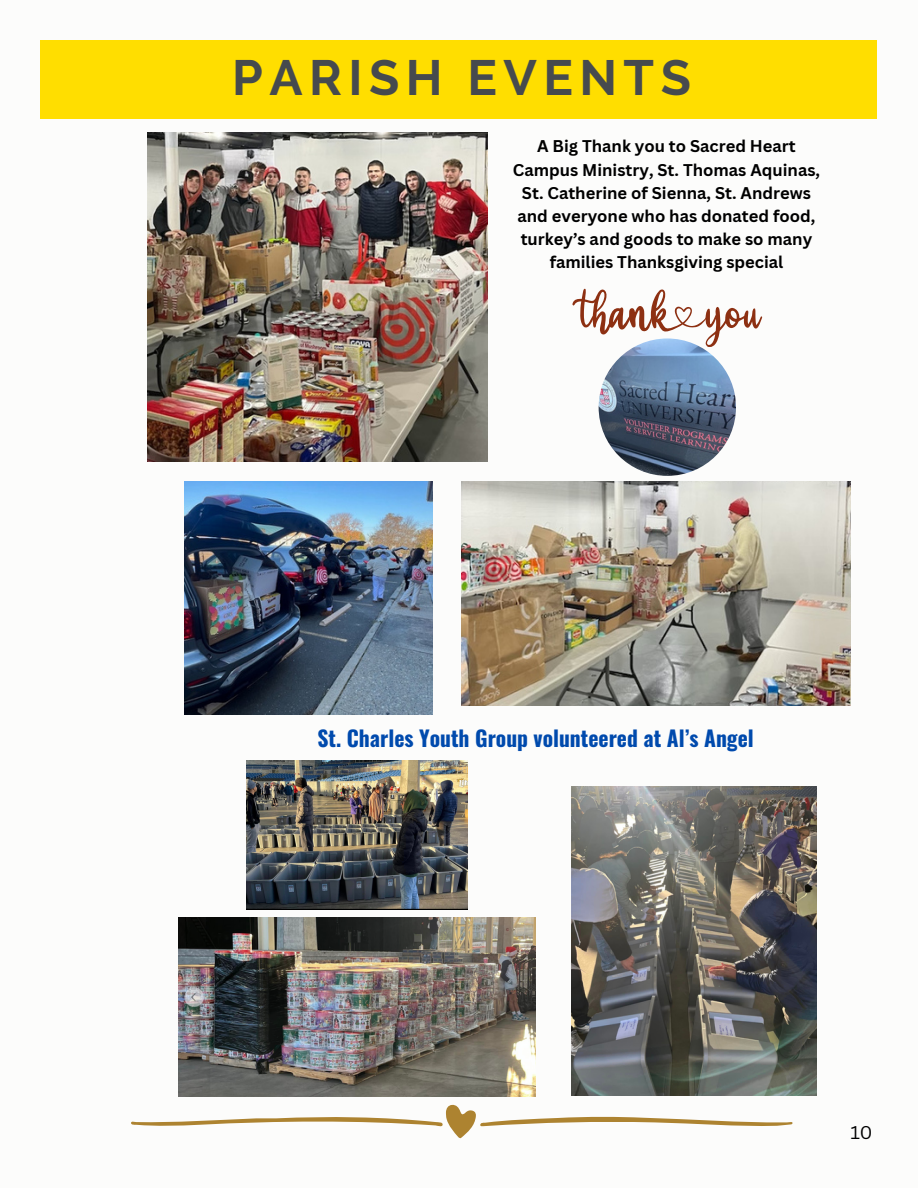
<style>
.page{position:relative;width:918px;height:1188px;background:#fcfcfb}
.page>*{position:absolute;margin:0;border:0;box-sizing:border-box;transform-origin:0 0}
.t1{font:700 49.35px "Raleway";letter-spacing:.13em;color:#464a4e}
.t2{font:700 21.6px "Oswald";color:#004aad}
.t3{font:18px "Canva Sans";color:#000}
.t4{font:700 16.5px/23.1px "Canva Sans";color:#000;text-align:center}
</style>
<div class="page">
<div style="left:40px;top:40px;width:837px;height:79px;background:#ffde00"></div>
<svg style="left:131px;top:1105px;width:661px;height:33px"></svg>
<img style="left:178px;top:917px;width:358px;height:179px">
<img style="left:571px;top:786px;width:245px;height:310px">
<img style="left:246px;top:760px;width:222px;height:150px">
<img style="left:148px;top:132px;width:340px;height:329px">
<img style="left:185px;top:482px;width:247px;height:232px">
<img style="left:462px;top:482px;width:389px;height:224px">
<img style="left:599px;top:338px;width:137px;height:138px;border-radius:50%">
<svg style="left:572px;top:289px;width:190px;height:58px"></svg>
<p class="t1" style="left:232px;top:49px;width:460px">PARISH EVENTS</p>
<p class="t4" style="left:513px;top:134px;width:309px">A Big Thank you to Sacred Heart Campus Ministry, St. Thomas Aquinas, St. Catherine of Sienna, St. Andrews and everyone who has donated food, turkey’s and goods to make so many families Thanksgiving special</p>
<p class="t2" style="left:317px;top:721px;width:438px">St. Charles Youth Group volunteered at Al’s Angel</p>
<p class="t3" style="left:850px;top:1120px;width:24px">10</p>
</div>
